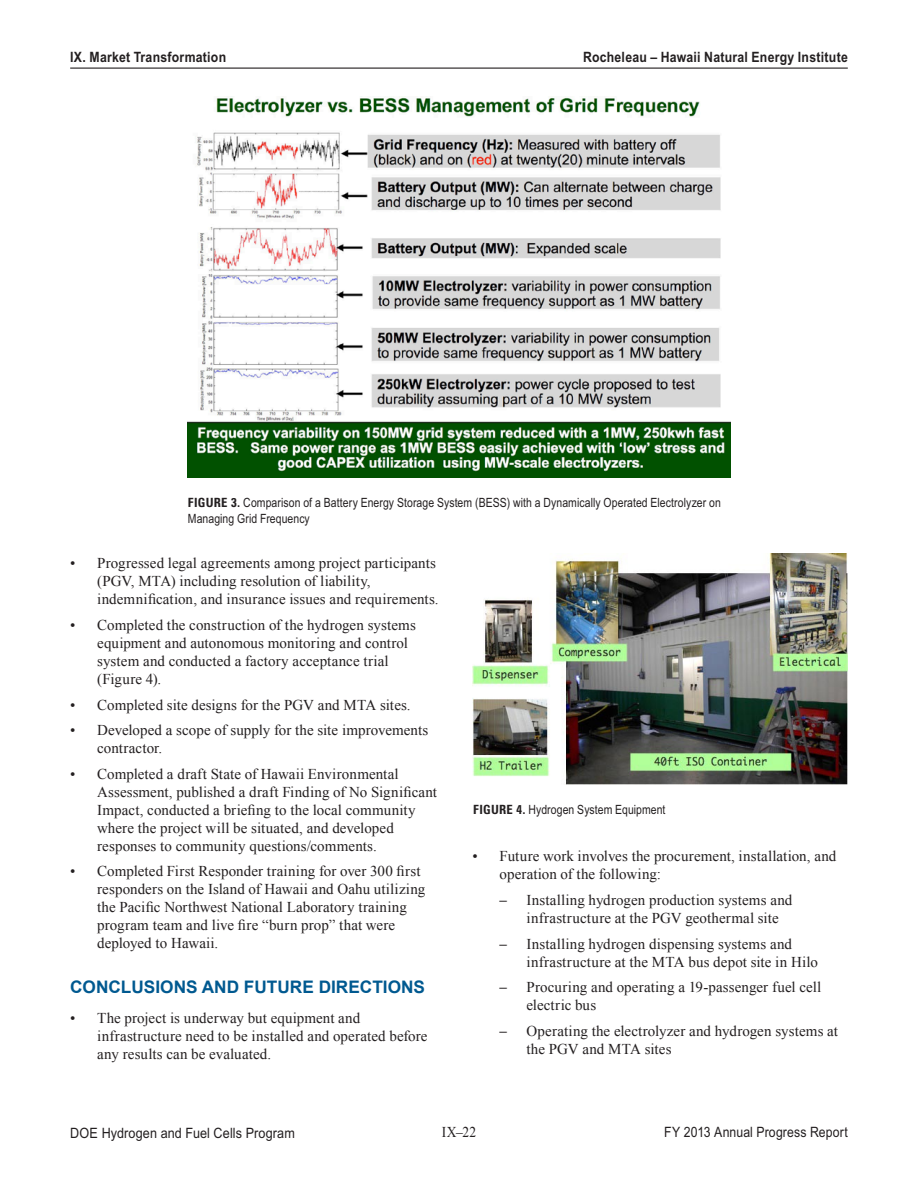
<style>
.page{position:relative;width:918px;height:1188px;background:#fff}
.page>*{position:absolute;margin:0;border:0;box-sizing:border-box;transform-origin:0 0}
._1_Object_Head_Blue{font:700 17.25px "Arial";color:#005990}
._1_Bulleted{font:15px/18px "Times New Roman";letter-spacing:.005em;color:#231f20}
._1_SubBulleted{font:15px/18px "Times New Roman";letter-spacing:.005em;color:#231f20}
._1_Bulleted-2{font:15px "Times New Roman";letter-spacing:.005em;color:#231f20;scale:.9 1}
.t1{font:700 14.25px "Arial Narrow MT Pro";letter-spacing:.015em;color:#231f20;scale:1.05 1}
.t2{font:14.25px "Arial Narrow MT Pro";letter-spacing:.01em;color:#231f20;scale:1.08 1}
.t3{font:14.25px "Arial Narrow MT Pro";letter-spacing:.01em;color:#231f20;scale:1.05 1}
._1_FigureTitle{font:12.75px/15.8px "Arial Narrow MT Pro";letter-spacing:.01em;color:#231f20}
.s1{font-family:"Zurich BT";font-weight:700;font-stretch:condensed}
.s2{font-family:"Zurich BT"}
</style>
<div class="page">
<hr style="left:70px;top:68px;width:778px;height:1px;background:#231f20">
<img style="left:473px;top:554px;width:374px;height:230px">
<img style="left:188px;top:97px;width:542px;height:381px">
<p class="t1" style="left:70px;top:48px;width:150px">IX. Market Transformation</p>
<p class="t1" style="left:583px;top:49px;width:254px">Rocheleau – Hawaii Natural Energy Institute</p>
<p class="_1_FigureTitle" style="left:188px;top:495px;width:534px"><span class="s1">FIGURE 3.</span> Comparison of a Battery Energy Storage System (BESS) with a Dynamically Operated Electrolyzer on<br>Managing Grid Frequency</p>
<p class="_1_Bulleted" style="left:97px;top:554px;width:343px;text-indent:-27px">• Progressed legal agreements among project participants (PGV, MTA) including resolution of liability, indemnification, and insurance issues and requirements.</p>
<p class="_1_Bulleted" style="left:97px;top:616px;width:320px;text-indent:-27px">• Completed the construction of the hydrogen systems equipment and autonomous monitoring and control system and conducted a factory acceptance trial (Figure 4).</p>
<p class="_1_Bulleted" style="left:70px;top:695px;width:342px">• Completed site designs for the PGV and MTA sites.</p>
<p class="_1_Bulleted" style="left:97px;top:721px;width:333px;text-indent:-27px">• Developed a scope of supply for the site improvements contractor.</p>
<p class="_1_Bulleted" style="left:97px;top:764px;width:341px;text-indent:-27px">• Completed a draft State of Hawaii Environmental Assessment, published a draft Finding of No Significant Impact, conducted a briefing to the local community where the project will be situated, and developed responses to community questions/comments.</p>
<p class="_1_Bulleted" style="left:97px;top:862px;width:330px;text-indent:-27px">• Completed First Responder training for over 300 first responders on the Island of Hawaii and Oahu utilizing the Pacific Northwest National Laboratory training program team and live fire “burn prop” that were deployed to Hawaii.</p>
<p class="_1_Object_Head_Blue" style="left:70px;top:975px;width:354px">CONCLUSIONS AND FUTURE DIRECTIONS</p>
<p class="_1_Bulleted" style="left:97px;top:1008px;width:332px;text-indent:-27px">• The project is underway but equipment and infrastructure need to be installed and operated before any results can be evaluated.</p>
<p class="_1_FigureTitle" style="left:473px;top:802px;width:194px"><span class="s1">FIGURE 4.</span> Hydrogen System Equipment</p>
<p class="_1_Bulleted" style="left:500px;top:847px;width:338px;text-indent:-27px">• Future work involves the procurement, installation, and operation of the following:</p>
<p class="_1_SubBulleted" style="left:526px;top:891px;width:267px;text-indent:-27px"><span class="s2">–</span> Installing hydrogen production systems and infrastructure at the PGV geothermal site</p>
<p class="_1_SubBulleted" style="left:526px;top:934px;width:293px;text-indent:-27px"><span class="s2">–</span> Installing hydrogen dispensing systems and infrastructure at the MTA bus depot site in Hilo</p>
<p class="_1_SubBulleted" style="left:526px;top:978px;width:296px;text-indent:-27px"><span class="s2">–</span> Procuring and operating a 19-passenger fuel cell electric bus</p>
<p class="_1_SubBulleted" style="left:526px;top:1021px;width:313px;text-indent:-27px"><span class="s2">–</span> Operating the electrolyzer and hydrogen systems at the PGV and MTA sites</p>
<p class="t2" style="left:70px;top:1124px;width:210px">DOE Hydrogen and Fuel Cells Program</p>
<p class="_1_Bulleted-2" style="left:442px;top:1122px;width:40px">IX–22</p>
<p class="t3" style="left:664px;top:1123px;width:176px">FY 2013 Annual Progress Report</p>
</div>
